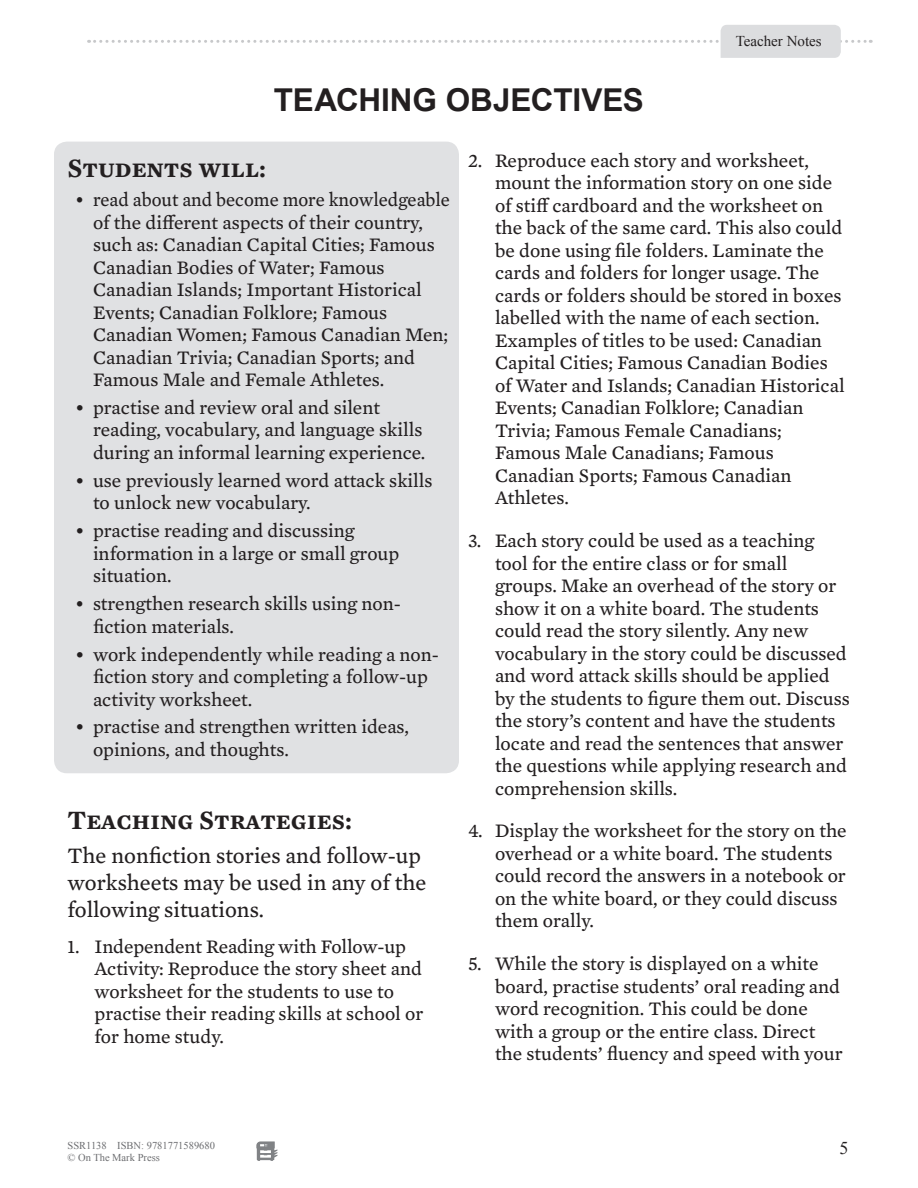
<style>
.page{position:relative;width:918px;height:1188px;background:#fff}
.page>*{position:absolute;margin:0;border:0;box-sizing:border-box;transform-origin:0 0}
.Teacher_Section_Titl{font:700 31.5px "Arial";letter-spacing:-.005em;color:#231f20}
.Teacher_Header_1{font:600 27px "Mercury Text G3";color:#231f20}
.Teacher_Body_paragra{font:22.5px/27px "Mercury Text G3";color:#231f20}
.t1{font:19.5px/22.5px "Mercury Text G3";color:#231f20}
.t2{font:19.5px/22.5px "Mercury Text G3";color:#231f20;scale:.96 1}
.t3{font:18px "Times New Roman";color:#231f20}
.t4{font:15px "Times New Roman";color:#231f20}
.t5{font:10.5px/12.6px "Times New Roman";color:#6c6d70}
</style>
<div class="page">
<svg style="left:256px;top:1141px;width:21px;height:20px"></svg>
<svg style="left:89px;top:25px;width:782px;height:33px"></svg>
<div style="left:54px;top:142px;width:405px;height:631px;background:#e0e1e3;border-radius:13px"></div>
<p class="Teacher_Section_Titl" style="left:274px;top:82px;width:372px">TEACHING OBJECTIVES</p>
<p class="t4" style="left:736px;top:31px;width:87px">Teacher Notes</p>
<p class="Teacher_Header_1" style="left:68px;top:148px;width:200px">Students will:</p>
<p class="t2" style="left:93px;top:187px;width:373px;text-indent:-18px">• read about and become more knowledgeable of the different aspects of their country, such as: Canadian Capital Cities; Famous Canadian Bodies of Water; Famous Canadian Islands; Important Historical Events; Canadian Folklore; Famous Canadian Women; Famous Canadian Men; Canadian Trivia; Canadian Sports; and Famous Male and Female Athletes.</p>
<p class="t1" style="left:93px;top:395px;width:334px;text-indent:-18px">• practise and review oral and silent reading, vocabulary, and language skills during an informal learning experience.</p>
<p class="t1" style="left:93px;top:468px;width:341px;text-indent:-18px">• use previously learned word attack skills to unlock new vocabulary.</p>
<p class="t1" style="left:93px;top:518px;width:308px;text-indent:-18px">• practise reading and discussing information in a large or small group situation.</p>
<p class="t1" style="left:93px;top:591px;width:309px;text-indent:-18px">• strengthen research skills using non&shy;fiction materials.</p>
<p class="t1" style="left:93px;top:642px;width:348px;text-indent:-18px">• work independently while reading a non&shy;fiction story and completing a follow-up activity worksheet.</p>
<p class="t1" style="left:93px;top:715px;width:317px;text-indent:-18px">• practise and strengthen written ideas, opinions, and thoughts.</p>
<p class="Teacher_Header_1" style="left:68px;top:800px;width:286px">Teaching Strategies:</p>
<p class="Teacher_Body_paragra" style="left:68px;top:840px;width:360px">The nonfiction stories and follow-up worksheets may be used in any of the following situations.</p>
<p class="t1" style="left:94px;top:934px;width:330px;text-indent:-27px">1. Independent Reading with Follow-up Activity: Reproduce the story sheet and worksheet for the students to use to practise their reading skills at school or for home study.</p>
<p class="t1" style="left:495px;top:148px;width:351px;text-indent:-27px">2. Reproduce each story and worksheet, mount the information story on one side of stiff cardboard and the worksheet on the back of the same card. This also could be done using file folders. Laminate the cards and folders for longer usage. The cards or folders should be stored in boxes labelled with the name of each section.<br>Examples of titles to be used: Canadian Capital Cities; Famous Canadian Bodies of Water and Islands; Canadian Historical Events; Canadian Folklore; Canadian Trivia; Famous Female Canadians; Famous Male Canadians; Famous Canadian Sports; Famous Canadian Athletes.</p>
<p class="t1" style="left:495px;top:528px;width:356px;text-indent:-27px">3. Each story could be used as a teaching tool for the entire class or for small groups. Make an overhead of the story or show it on a white board. The students could read the story silently. Any new vocabulary in the story could be discussed and word attack skills should be applied by the students to figure them out. Discuss the story’s content and have the students locate and read the sentences that answer the questions while applying research and comprehension skills.</p>
<p class="t1" style="left:495px;top:819px;width:353px;text-indent:-27px">4. Display the worksheet for the story on the overhead or a white board. The students could record the answers in a notebook or on the white board, or they could discuss them orally.</p>
<p class="t1" style="left:495px;top:951px;width:349px;text-indent:-27px">5. While the story is displayed on a white board, practise students’ oral reading and word recognition. This could be done with a group or the entire class. Direct the students’ fluency and speed with your</p>
<p class="t5" style="left:68px;top:1139px;width:149px">SSR1138 ISBN: 9781771589680 © On The Mark Press</p>
<p class="t3" style="left:839px;top:1136px;width:10px">5</p>
</div>
